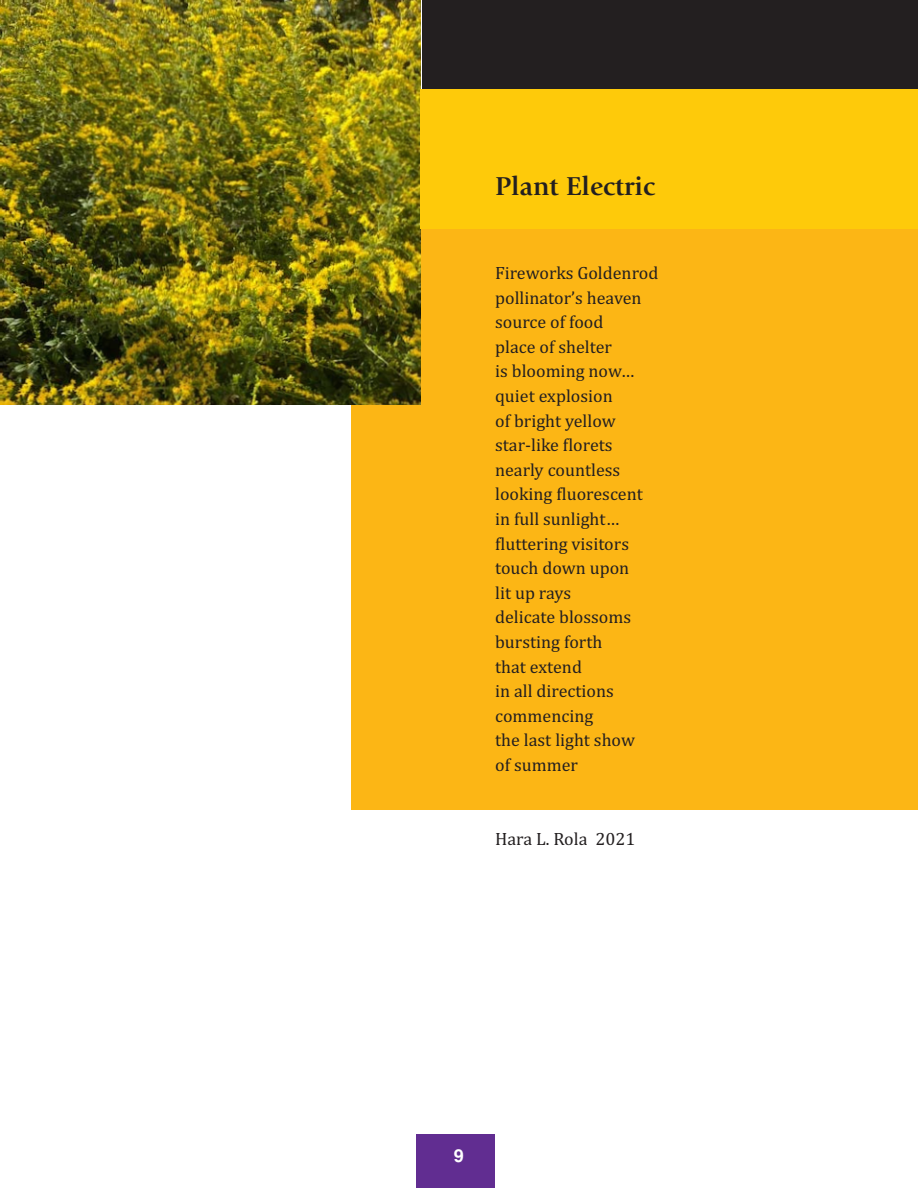
<style>
.page{position:relative;width:918px;height:1188px;background:#fff}
.page>*{position:absolute;margin:0;border:0;box-sizing:border-box;transform-origin:0 0}
.t1{font:700 27px "Giovanni";color:#231f20}
.t2{font:18px/24.6px "Cambria";color:#231f20}
.t3{font:700 18px "Helvetica";color:#fff}
</style>
<div class="page">
<div style="left:351px;top:229px;width:567px;height:581px;background:#fcb615"></div>
<div style="left:416px;top:1134px;width:79px;height:54px;background:#612d91"></div>
<img style="left:0;top:0;width:420px;height:405px">
<div style="left:422px;top:0;width:496px;height:94px;background:#231f20"></div>
<div style="left:420px;top:90px;width:498px;height:139px;background:#feca0a"></div>
<h1 class="t1" style="left:495px;top:175px;width:161px">Plant Electric</h1>
<p class="t2" style="left:495px;top:260px;width:165px">Fireworks Goldenrod pollinator’s heaven source of food<br>place of shelter<br>is blooming now… quiet explosion<br>of bright yellow star-like florets nearly countless looking fluorescent in full sunlight… fluttering visitors touch down upon<br>lit up rays<br>delicate blossoms bursting forth<br>that extend<br>in all directions commencing<br>the last light show<br>of summer</p>
<p class="t2" style="left:495px;top:826px;width:142px">Hara L. Rola 2021</p>
<p class="t3" style="left:454px;top:1145px;width:12px">9</p>
</div>
